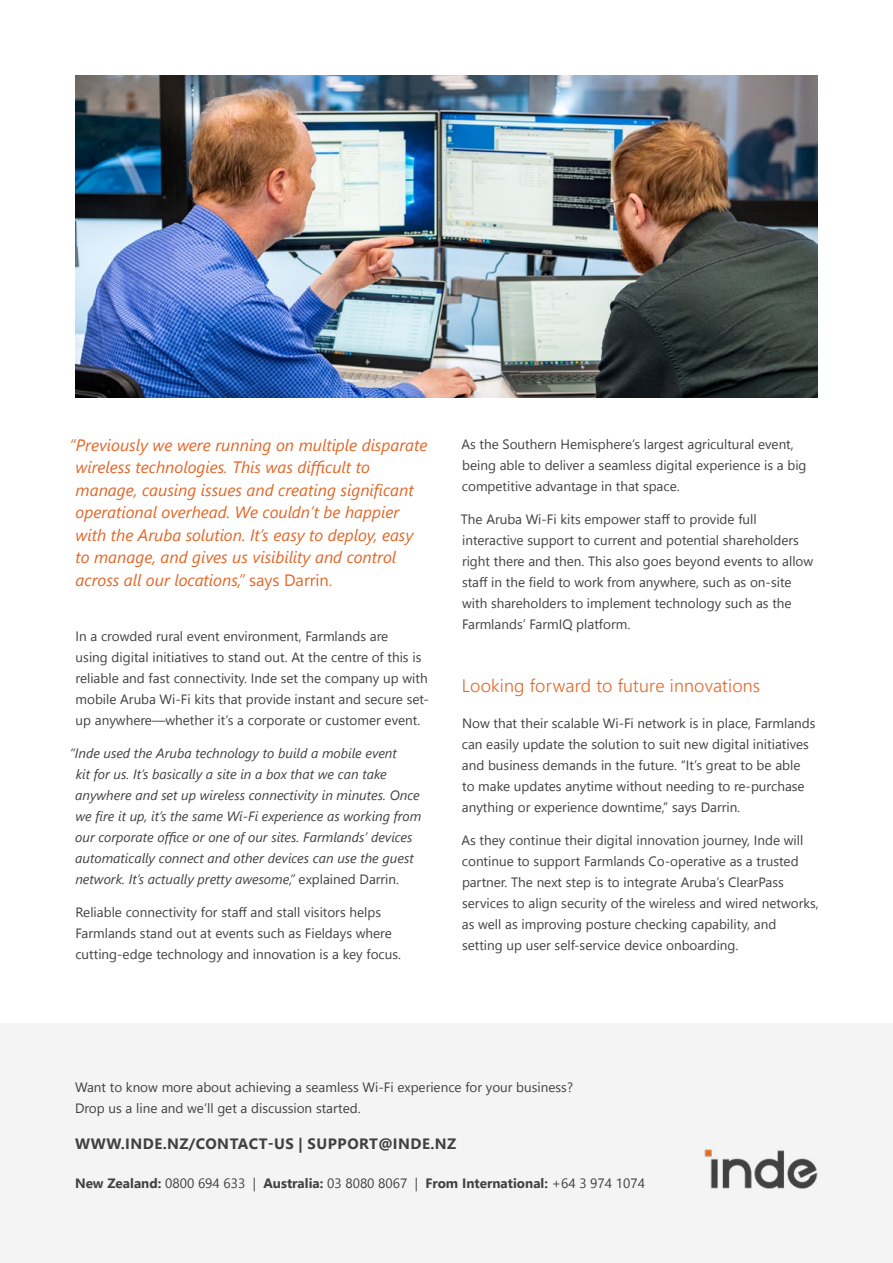
<style>
.page{position:relative;width:893px;height:1263px;background:#fff}
.page>*{position:absolute;margin:0;border:0;box-sizing:border-box;transform-origin:0 0}
.t1{font:300 18px "Segoe UI";letter-spacing:.01em;color:#e36626}
.Pull_Quote{font:italic 16.5px/22.5px "Segoe UI";color:#e36626}
.Pull_Quote_author{font:700 15px "Segoe UI";letter-spacing:.035em;color:#414042}
.Body{font:13.5px/21px "Segoe UI";color:#414042}
.Quote_-_in_text{font:italic 13.5px/21px "Segoe UI";color:#414042}
.Body-2{font:700 13.5px "Segoe UI";color:#414042}
.s1{font-style:normal}
.s2{font-weight:400}
</style>
<div class="page">
<div style="left:0;top:1023px;width:893px;height:240px;background:#f4f4f4"></div>
<img style="left:75px;top:75px;width:743px;height:323px">
<img style="left:704px;top:1149px;width:113px;height:40px">
<p class="Pull_Quote" style="left:75px;top:433px;width:354px;text-indent:-6px">“Previously we were running on multiple disparate wireless technologies. This was difficult to manage, causing issues and creating significant operational overhead. We couldn’t be happier with the Aruba solution. It’s easy to deploy, easy to manage, and gives us visibility and control across all our locations,” <span class="s1">says Darrin.</span></p>
<p class="Body" style="left:76px;top:625px;width:355px">In a crowded rural event environment, Farmlands are<br>using digital initiatives to stand out. At the centre of this is reliable and fast connectivity. Inde set the company up with mobile Aruba Wi-Fi kits that provide instant and secure set&shy;up anywhere—whether it’s a corporate or customer event.</p>
<p class="Quote_-_in_text" style="left:75px;top:742px;width:348px;text-indent:-5px">“Inde used the Aruba technology to build a mobile event<br>kit for us. It’s basically a site in a box that we can take anywhere and set up wireless connectivity in minutes. Once we fire it up, it’s the same Wi-Fi experience as working from our corporate office or one of our sites. Farmlands’ devices automatically connect and other devices can use the guest network. It’s actually pretty awesome,” <span class="s1">explained Darrin.</span></p>
<p class="Body" style="left:75px;top:901px;width:327px">Reliable connectivity for staff and stall visitors helps<br>Farmlands stand out at events such as Fieldays where cutting-edge technology and innovation is a key focus.</p>
<p class="Body" style="left:461px;top:433px;width:347px">As the Southern Hemisphere’s largest agricultural event, being able to deliver a seamless digital experience is a big competitive advantage in that space.</p>
<p class="Body" style="left:461px;top:508px;width:354px">The Aruba Wi-Fi kits empower staff to provide full interactive support to current and potential shareholders right there and then. This also goes beyond events to allow staff in the field to work from anywhere, such as on-site with shareholders to implement technology such as the Farmlands’ FarmIQ platform.</p>
<h3 class="t1" style="left:462px;top:671px;width:300px">Looking forward to future innovations</h3>
<p class="Body" style="left:462px;top:713px;width:355px">Now that their scalable Wi-Fi network is in place, Farmlands can easily update the solution to suit new digital initiatives and business demands in the future. “It’s great to be able to make updates anytime without needing to re-purchase anything or experience downtime,” says Darrin.</p>
<p class="Body" style="left:461px;top:830px;width:359px">As they continue their digital innovation journey, Inde will continue to support Farmlands Co-operative as a trusted partner. The next step is to integrate Aruba’s ClearPass services to align security of the wireless and wired networks, as well as improving posture checking capability, and setting up user self-service device onboarding.</p>
<p class="Body" style="left:75px;top:1076px;width:500px">Want to know more about achieving a seamless Wi-Fi experience for your business?<br>Drop us a line and we’ll get a discussion started.</p>
<p class="Pull_Quote_author" style="left:75px;top:1131px;width:382px">WWW.INDE.NZ/CONTACT-US | SUPPORT@INDE.NZ</p>
<p class="Body-2" style="left:75px;top:1172px;width:571px">New Zealand: <span class="s2">0800 694 633 |</span> Australia: <span class="s2">03 8080 8067 |</span> From International: <span class="s2">+64 3 974 1074</span></p>
</div>
